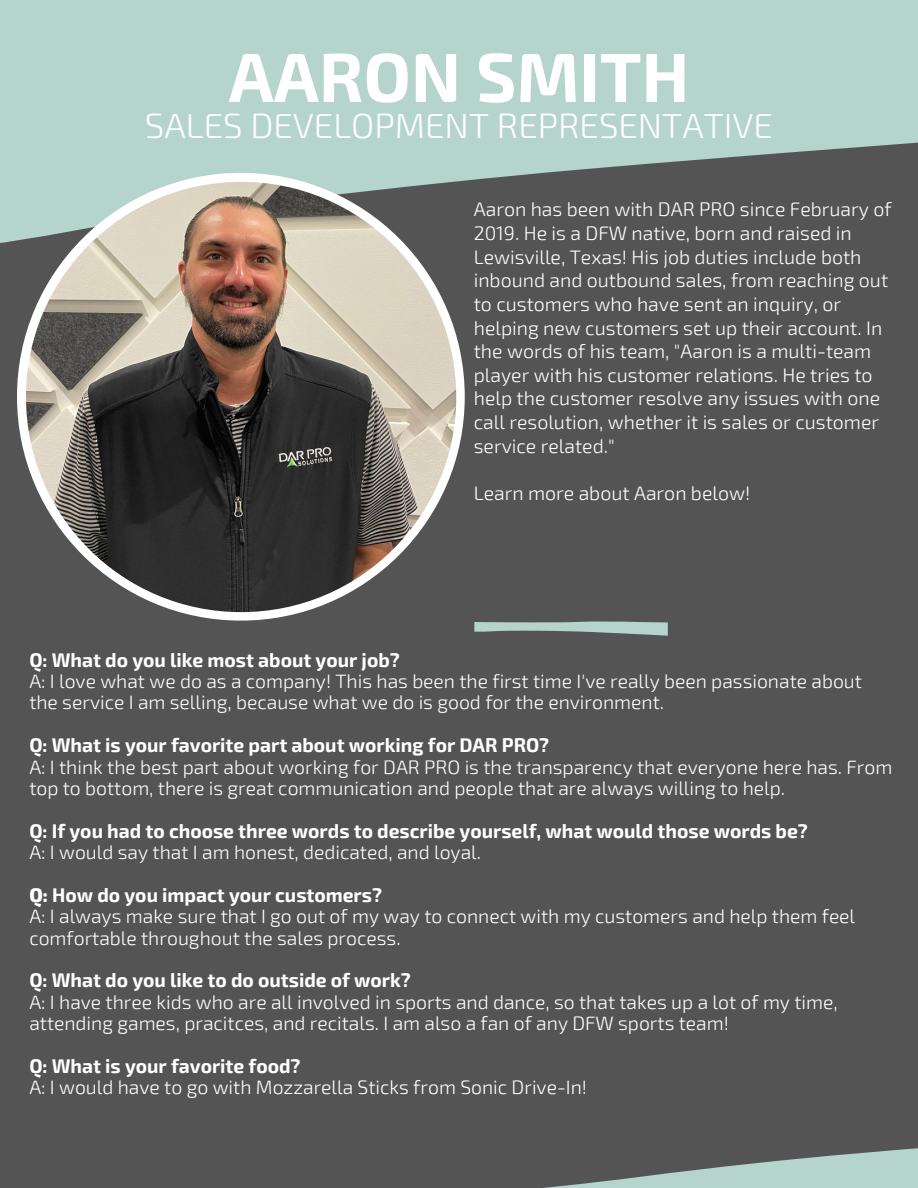
<style>
.page{position:relative;width:918px;height:1188px;background:#545454}
.page>*{position:absolute;margin:0;border:0;box-sizing:border-box;transform-origin:0 0}
.t1{font:700 69.3px "Exo 2";color:#fff}
.t2{font:300 34.8px "Exo 2";color:#fff}
.t3{font:300 19.5px/23.7px "Exo 2";color:#fff}
.t4{font:300 19.35px/21.3px "Exo 2";color:#fff}
.t5{font:700 19.35px "Exo 2";color:#fff}
.s1{font-weight:800}
</style>
<div class="page">
<div style="left:0;top:0;width:918px;height:62px;background:#b5d4cc"></div>
<svg style="left:0;top:62px;width:918px;height:206px;fill:#b5d4cc"></svg>
<svg style="left:544px;top:1148px;width:374px;height:40px;fill:#b5d4cc"></svg>
<svg style="left:474px;top:621px;width:194px;height:15px"></svg>
<div style="left:17px;top:173px;width:448px;height:448px;background:#fff;border-radius:50%"></div>
<img style="left:26px;top:182px;width:430px;height:430px;border-radius:50%">
<p class="t1" style="left:229px;top:32px;width:462px">AARON SMITH</p>
<p class="t2" style="left:145px;top:103px;width:630px">SALES DEVELOPMENT REPRESENTATIVE</p>
<p class="t3" style="left:474px;top:197px;width:419px">Aaron has been with DAR PRO since February of 2019. He is a DFW native, born and raised in Lewisville, Texas! His job duties include both inbound and outbound sales, from reaching out to customers who have sent an inquiry, or helping new customers set up their account. In the words of his team, "Aaron is a multi-team player with his customer relations. He tries to help the customer resolve any issues with one call resolution, whether it is sales or customer service related."</p>
<p class="t3" style="left:474px;top:480px;width:278px">Learn more about Aaron below!</p>
<p class="t5" style="left:29px;top:647px;width:372px">Q: What do you like most about your job?</p>
<p class="t4" style="left:29px;top:670px;width:834px">A: I love what we do as a company! This has been the first time I've really been passionate about the service I am selling, because what we do is good for the environment.</p>
<p class="t5" style="left:29px;top:733px;width:521px">Q: What is your favorite part about working for DAR PRO?</p>
<p class="t4" style="left:29px;top:755px;width:865px">A: I think the best part about working for DAR PRO is the transparency that everyone here has. From top to bottom, there is great communication and people that are always willing to help.</p>
<p class="t5" style="left:29px;top:818px;width:780px">Q: If you had to choose three words to describe yourself, what would those words be?</p>
<p class="t4" style="left:29px;top:841px;width:453px">A: I would say that I am honest, dedicated, and loyal.</p>
<p class="t5" style="left:29px;top:882px;width:354px"><span class="s1">Q:</span> How do you impact your customers?</p>
<p class="t4" style="left:29px;top:905px;width:827px">A: I always make sure that I go out of my way to connect with my customers and help them feel comfortable throughout the sales process.</p>
<p class="t5" style="left:29px;top:968px;width:383px">Q: What do you like to do outside of work?</p>
<p class="t4" style="left:29px;top:990px;width:810px">A: I have three kids who are all involved in sports and dance, so that takes up a lot of my time, attending games, pracitces, and recitals. I am also a fan of any DFW sports team!</p>
<p class="t5" style="left:29px;top:1053px;width:273px">Q: What is your favorite food?</p>
<p class="t4" style="left:29px;top:1076px;width:559px">A: I would have to go with Mozzarella Sticks from Sonic Drive-In!</p>
</div>
